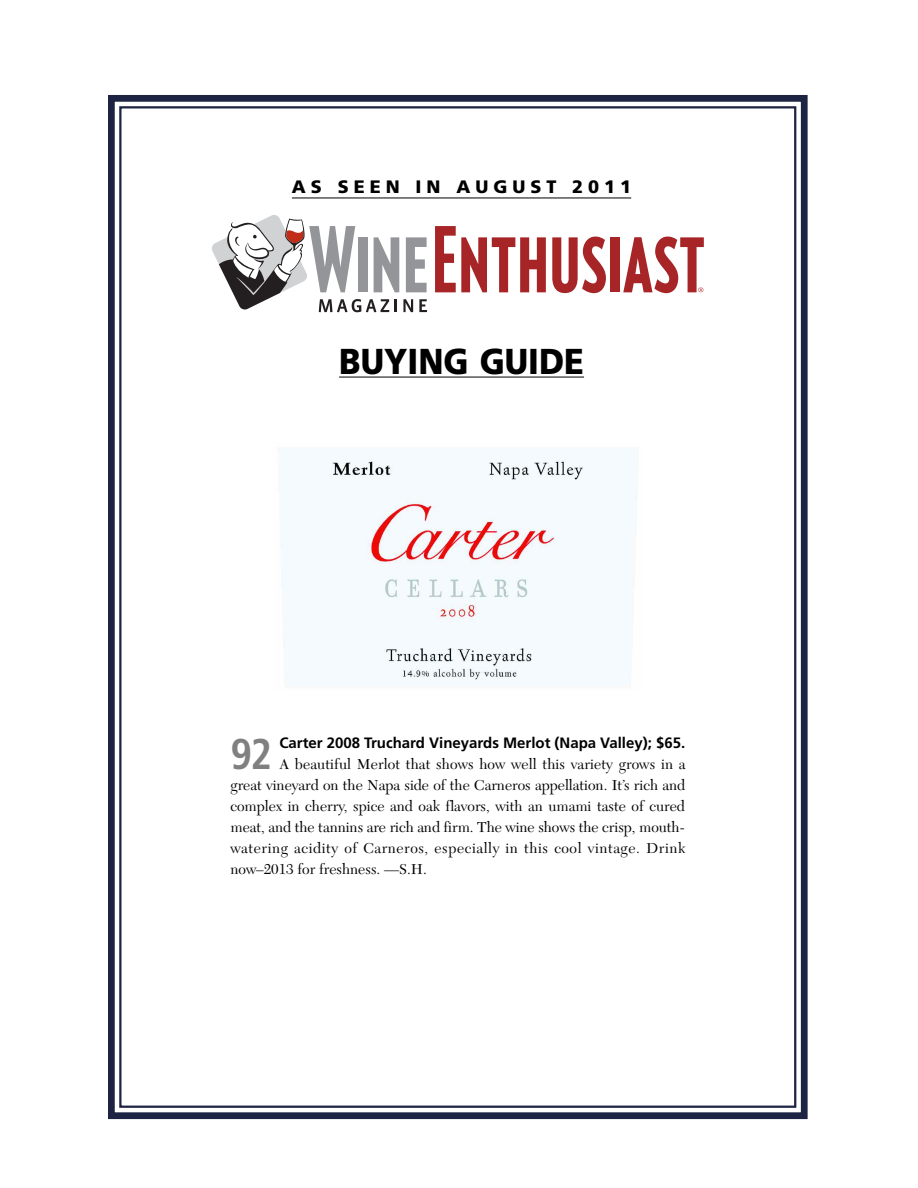
<style>
.page{position:relative;width:918px;height:1188px;background:#fff}
.page>*{position:absolute;margin:0;border:0;box-sizing:border-box;transform-origin:0 0}
.t1{font:700 condensed 42.9px "Frutiger LT";color:#808080}
.t2{font:900 36px "Frutiger LT";color:#000;scale:.9 1}
.t3{font:900 18px "Frutiger LT";letter-spacing:.275em;color:#000}
.t4{font:15px/21px "New Caledonia";letter-spacing:.04em;color:#000;text-align:justify}
.t5{font:700 15px "Frutiger LT";color:#000}
</style>
<div class="page">
<div style="left:108px;top:95px;width:700px;height:1024px;border:7px solid #1d2342"></div>
<img style="left:281px;top:459px;width:356px;height:226px">
<hr style="left:292px;top:198px;width:339px;height:1px;background:#000">
<hr style="left:339px;top:377px;width:245px;height:1px;background:#000">
<svg style="left:435px;top:226px;width:111px;height:66px"></svg>
<svg style="left:552px;top:237px;width:54px;height:56px"></svg>
<div style="left:610px;top:237px;width:9px;height:55px;background:#a72427"></div>
<svg style="left:623px;top:237px;width:81px;height:56px"></svg>
<svg style="left:212px;top:215px;width:215px;height:97px"></svg>
<p class="t3" style="left:292px;top:180px;width:341px">AS SEEN IN AUGUST 2011</p>
<h2 class="t2" style="left:339px;top:347px;width:274px">BUYING GUIDE</h2>
<h1 class="t1" style="left:230px;top:737px;width:43px">92</h1>
<p class="t5" style="left:279px;top:737px;width:407px">Carter 2008 Truchard Vineyards Merlot (Napa Valley); $65.</p>
<p class="t4" style="left:230px;top:755px;width:456px;text-indent:49px">A beautiful Merlot that shows how well this variety grows in a great vineyard on the Napa side of the Carneros appellation. It’s rich and complex in cherry, spice and oak flavors, with an umami taste of cured meat, and the tannins are rich and firm. The wine shows the crisp, mouth&shy;watering acidity of Carneros, especially in this cool vintage. Drink now–2013 for freshness. —S.H.</p>
</div>
